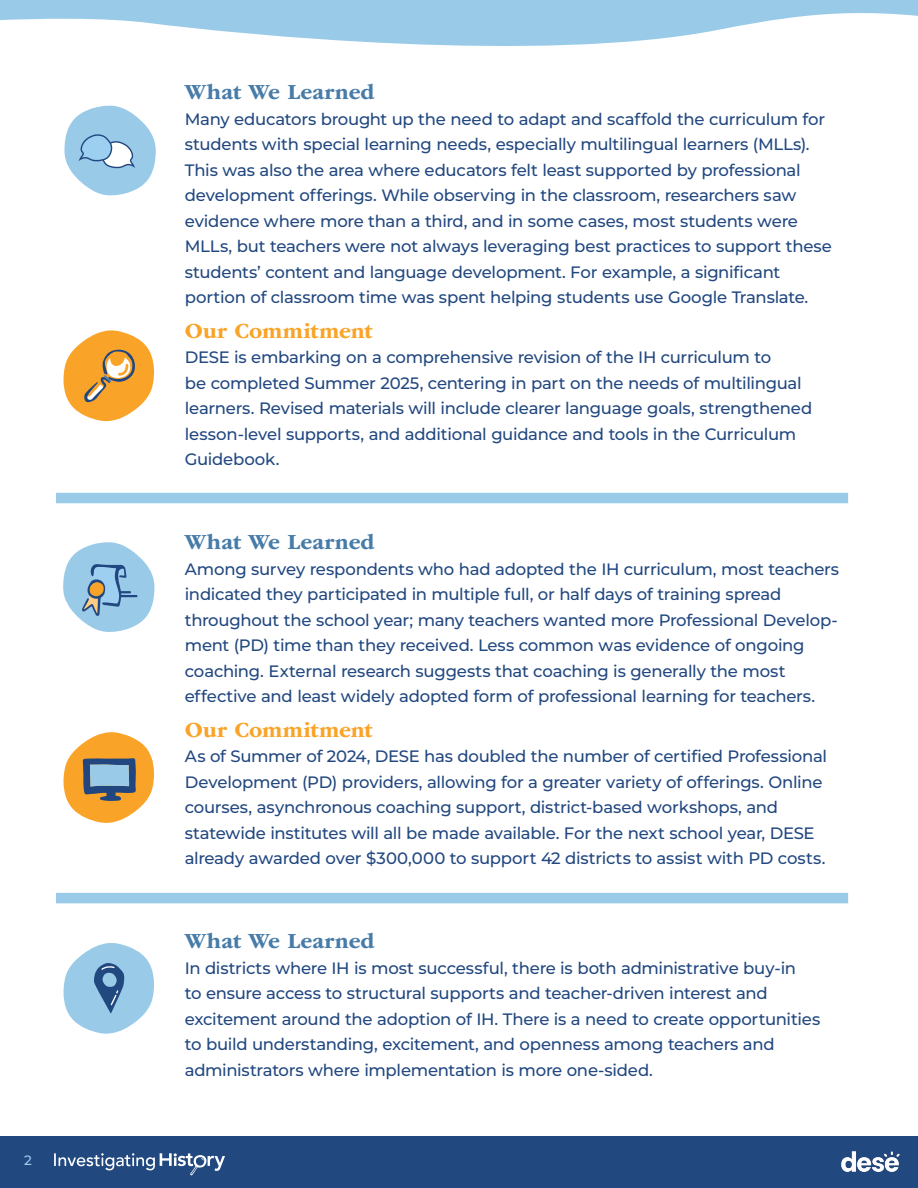
<style>
.page{position:relative;width:918px;height:1188px;background:#fff}
.page>*{position:absolute;margin:0;border:0;box-sizing:border-box;transform-origin:0 0}
.t1{font:700 22.5px "ITC Garamond Std";letter-spacing:.005em;color:#477ca8}
.t2{font:700 22.5px "ITC Garamond Std";color:#f9a428}
.t3{font:100 16.5px/25.5px "Montserrat";letter-spacing:-.015em;color:#224880}
.t4{font:100 13.5px "Montserrat";color:#99cbe9}
</style>
<div class="page">
<div style="left:56px;top:893px;width:792px;height:10px;background:#99cbe9"></div>
<div style="left:56px;top:493px;width:792px;height:10px;background:#99cbe9"></div>
<svg style="left:0;top:0;width:918px;height:46px;fill:#99cbe9"></svg>
<svg style="left:64px;top:105px;width:92px;height:91px"></svg>
<svg style="left:63px;top:330px;width:91px;height:91px"></svg>
<svg style="left:63px;top:542px;width:92px;height:90px"></svg>
<svg style="left:63px;top:732px;width:91px;height:91px"></svg>
<svg style="left:63px;top:943px;width:91px;height:91px"></svg>
<div style="left:0;top:1136px;width:918px;height:52px;background:#224880"></div>
<img style="left:841px;top:1151px;width:59px;height:21px">
<svg style="left:54px;top:1153px;width:171px;height:22px"></svg>
<p class="t4" style="left:24px;top:1151px;width:9px">2</p>
<p class="t1" style="left:185px;top:79px;width:191px">What We Learned</p>
<p class="t3" style="left:185px;top:106px;width:649px">Many educators brought up the need to adapt and scaffold the curriculum for students with special learning needs, especially multilingual learners (MLLs).<br>This was also the area where educators felt least supported by professional development offerings. While observing in the classroom, researchers saw evidence where more than a third, and in some cases, most students were MLLs, but teachers were not always leveraging best practices to support these</p>
<p class="t3" style="left:185px;top:259px;width:597px">students’ content and language development. For example, a significant</p>
<p class="t3" style="left:185px;top:284px;width:625px">portion of classroom time was spent helping students use Google Translate.</p>
<p class="t2" style="left:185px;top:318px;width:189px">Our Commitment</p>
<p class="t3" style="left:185px;top:344px;width:629px">DESE is embarking on a comprehensive revision of the IH curriculum to<br>be completed Summer 2025, centering in part on the needs of multilingual learners. Revised materials will include clearer language goals, strengthened lesson-level supports, and additional guidance and tools in the Curriculum Guidebook.</p>
<p class="t1" style="left:185px;top:529px;width:191px">What We Learned</p>
<p class="t3" style="left:185px;top:556px;width:656px">Among survey respondents who had adopted the IH curriculum, most teachers indicated they participated in multiple full, or half days of training spread throughout the school year; many teachers wanted more Professional Develop&shy;ment (PD) time than they received. Less common was evidence of ongoing coaching. External research suggests that coaching is generally the most effective and least widely adopted form of professional learning for teachers.</p>
<p class="t2" style="left:185px;top:717px;width:189px">Our Commitment</p>
<p class="t3" style="left:185px;top:743px;width:644px">As of Summer of 2024, DESE has doubled the number of certified Professional</p>
<p class="t3" style="left:185px;top:769px;width:642px">Development (PD) providers, allowing for a greater variety of offerings. Online courses, asynchronous coaching support, district-based workshops, and statewide institutes will all be made available. For the next school year, DESE already awarded over $300,000 to support 42 districts to assist with PD costs.</p>
<p class="t1" style="left:185px;top:928px;width:191px">What We Learned</p>
<p class="t3" style="left:185px;top:955px;width:637px">In districts where IH is most successful, there is both administrative buy-in<br>to ensure access to structural supports and teacher-driven interest and excitement around the adoption of IH. There is a need to create opportunities to build understanding, excitement, and openness among teachers and administrators where implementation is more one-sided.</p>
</div>
